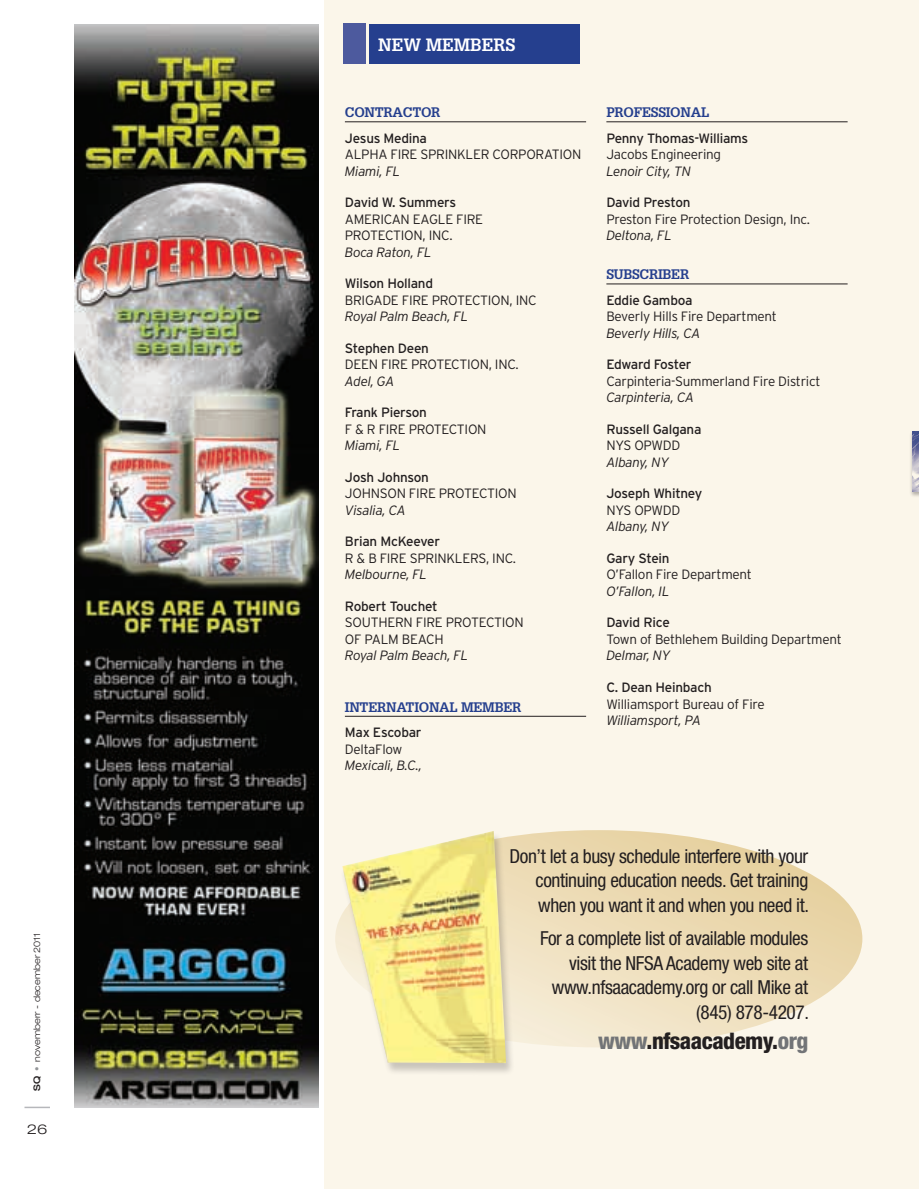
<style>
.page{position:relative;width:919px;height:1189px;background:#fff}
.page>*{position:absolute;margin:0;border:0;box-sizing:border-box;transform-origin:0 0}
.t1{font:800 condensed 22.8px "Helvetica Neue";letter-spacing:-.02em;color:#231f20}
.t2{font:condensed 19.35px/24.6px "Helvetica Neue";letter-spacing:-.02em;color:#231f20;text-align:justify}
.t3{font:700 17.4px "Glypha";color:#fff}
.t4{font:300 13.5px/16.5px "Interstate";letter-spacing:-.02em;color:#231f20}
.t5{font:13.5px "Interstate";letter-spacing:-.02em;color:#231f20}
.t6{font:italic 300 13.5px "Interstate";letter-spacing:-.02em;color:#231f20}
.t7{font:700 13.5px "Glypha";letter-spacing:-.02em;color:#253f8e}
.t8{font:300 expanded 13.5px "Helvetica Neue";color:#231f20;scale:1.15 1}
.t9{font:300 expanded 9px "Helvetica Neue";color:#231f20}
.s1{font-weight:500}
.s2{color:#939598}
.s3{color:#727477}
</style>
<div class="page">
<svg style="left:24px;top:1106px;width:26px;height:1px"></svg>
<div style="left:324px;top:0;width:594px;height:1188px;background:#fbf6ea"></div>
<div style="left:368px;top:24px;width:211px;height:40px;background:#253f8e"></div>
<div style="left:343px;top:24px;width:23px;height:40px;background:#4d5a9e"></div>
<hr style="left:345px;top:121px;width:241px;height:1px;background:#231f20">
<hr style="left:345px;top:715px;width:241px;height:1px;background:#231f20">
<hr style="left:606px;top:121px;width:241px;height:1px;background:#231f20">
<hr style="left:606px;top:283px;width:241px;height:1px;background:#231f20">
<svg style="left:335px;top:829px;width:527px;height:218px;background:#eddcb7"></svg>
<div style="left:339px;top:831px;width:175px;height:244px;background:#231f20;opacity:.23"></div>
<img style="left:342px;top:831px;width:164px;height:231px">
<img style="left:74px;top:24px;width:244px;height:1083px">
<p class="t9" style="left:32px;top:1090px;width:160px;rotate:-90deg"><span class="s1">SQ</span> <span class="s2">•</span> novemberr - december 2011</p>
<p class="t8" style="left:27px;top:1120px;width:20px">26</p>
<p class="t3" style="left:378px;top:34px;width:139px">NEW MEMBERS</p>
<p class="t7" style="left:345px;top:104px;width:97px">CONTRACTOR</p>
<p class="t5" style="left:345px;top:130px;width:84px">Jesus Medina</p>
<p class="t4" style="left:345px;top:146px;width:238px">ALPHA FIRE SPRINKLER CORPORATION</p>
<p class="t6" style="left:345px;top:163px;width:57px">Miami, FL</p>
<p class="t5" style="left:345px;top:194px;width:113px">David W. Summers</p>
<p class="t4" style="left:345px;top:210px;width:140px">AMERICAN EAGLE FIRE<br>PROTECTION, INC.</p>
<p class="t6" style="left:345px;top:244px;width:88px">Boca Raton, FL</p>
<p class="t5" style="left:345px;top:275px;width:90px">Wilson Holland</p>
<p class="t4" style="left:345px;top:291px;width:193px">BRIGADE FIRE PROTECTION, INC</p>
<p class="t6" style="left:345px;top:308px;width:125px">Royal Palm Beach, FL</p>
<p class="t5" style="left:345px;top:340px;width:85px">Stephen Deen</p>
<p class="t4" style="left:345px;top:356px;width:175px">DEEN FIRE PROTECTION, INC.</p>
<p class="t6" style="left:345px;top:373px;width:51px">Adel, GA</p>
<p class="t5" style="left:345px;top:404px;width:83px">Frank Pierson</p>
<p class="t4" style="left:345px;top:420px;width:143px">F &amp; R FIRE PROTECTION</p>
<p class="t6" style="left:345px;top:437px;width:57px">Miami, FL</p>
<p class="t5" style="left:345px;top:469px;width:86px">Josh Johnson</p>
<p class="t4" style="left:345px;top:485px;width:173px">JOHNSON FIRE PROTECTION</p>
<p class="t6" style="left:345px;top:502px;width:63px">Visalia, CA</p>
<p class="t5" style="left:345px;top:533px;width:97px">Brian McKeever</p>
<p class="t4" style="left:345px;top:549px;width:173px">R &amp; B FIRE SPRINKLERS, INC.</p>
<p class="t6" style="left:345px;top:566px;width:84px">Melbourne, FL</p>
<p class="t5" style="left:345px;top:597px;width:94px">Robert Touchet</p>
<p class="t4" style="left:345px;top:614px;width:180px">SOUTHERN FIRE PROTECTION<br>OF PALM BEACH</p>
<p class="t6" style="left:345px;top:647px;width:125px">Royal Palm Beach, FL</p>
<p class="t7" style="left:345px;top:698px;width:139px">INTERNATIONAL MEMBE</p>
<p class="t7" style="left:512px;top:698px;width:11px">R</p>
<p class="t5" style="left:345px;top:723px;width:78px">Max Escobar</p>
<p class="t4" style="left:345px;top:740px;width:59px">DeltaFlow</p>
<p class="t6" style="left:345px;top:756px;width:79px">Mexicali, B.C.,</p>
<p class="t7" style="left:606px;top:104px;width:101px">PROFESSIONAL</p>
<p class="t5" style="left:606px;top:130px;width:143px">Penny Thomas-Williams</p>
<p class="t4" style="left:606px;top:146px;width:116px">Jacobs Engineering</p>
<p class="t6" style="left:606px;top:163px;width:86px">Lenoir City, TN</p>
<p class="t5" style="left:606px;top:194px;width:86px">David Preston</p>
<p class="t4" style="left:606px;top:210px;width:205px">Preston Fire Protection Design, Inc.</p>
<p class="t6" style="left:606px;top:227px;width:67px">Deltona, FL</p>
<p class="t7" style="left:606px;top:266px;width:84px">SUBSCRIBER</p>
<p class="t5" style="left:606px;top:292px;width:88px">Eddie Gamboa</p>
<p class="t4" style="left:606px;top:308px;width:172px">Beverly Hills Fire Department</p>
<p class="t6" style="left:606px;top:325px;width:96px">Beverly Hills, CA</p>
<p class="t5" style="left:606px;top:356px;width:87px">Edward Foster</p>
<p class="t4" style="left:606px;top:372px;width:215px">Carpinteria-Summerland Fire District</p>
<p class="t6" style="left:606px;top:389px;width:89px">Carpinteria, CA</p>
<p class="t5" style="left:606px;top:421px;width:97px">Russell Galgana</p>
<p class="t4" style="left:606px;top:437px;width:75px">NYS OPWDD</p>
<p class="t6" style="left:606px;top:454px;width:64px">Albany, NY</p>
<p class="t5" style="left:606px;top:485px;width:97px">Joseph Whitney</p>
<p class="t4" style="left:606px;top:501px;width:75px">NYS OPWDD</p>
<p class="t6" style="left:606px;top:518px;width:64px">Albany, NY</p>
<p class="t5" style="left:606px;top:550px;width:65px">Gary Stein</p>
<p class="t4" style="left:606px;top:566px;width:147px">O’Fallon Fire Department</p>
<p class="t6" style="left:606px;top:583px;width:65px">O’Fallon, IL</p>
<p class="t5" style="left:606px;top:614px;width:65px">David Rice</p>
<p class="t4" style="left:606px;top:630px;width:237px">Town of Bethlehem Building Department</p>
<p class="t6" style="left:606px;top:647px;width:66px">Delmar, NY</p>
<p class="t5" style="left:606px;top:678px;width:107px">C. Dean Heinbach</p>
<p class="t4" style="left:606px;top:695px;width:160px">Williamsport Bureau of Fire</p>
<p class="t6" style="left:606px;top:711px;width:96px">Williamsport, PA</p>
<h2 class="t2" style="left:535px;top:843px;width:275px;text-indent:-26px">Don’t let a busy schedule interfere with your continuing education needs. Get training when you want it and when you need it.</h2>
<h2 class="t2" style="left:540px;top:925px;width:270px;text-align:right">For a complete list of available modules visit the NFSA Academy web site at www.nfsaacademy.org or call Mike at (845) 878-4207.</h2>
<h1 class="t1" style="left:597px;top:1026px;width:212px"><span class="s3">www</span>.nfsaacademy.<span class="s3">org</span></h1>
</div>
